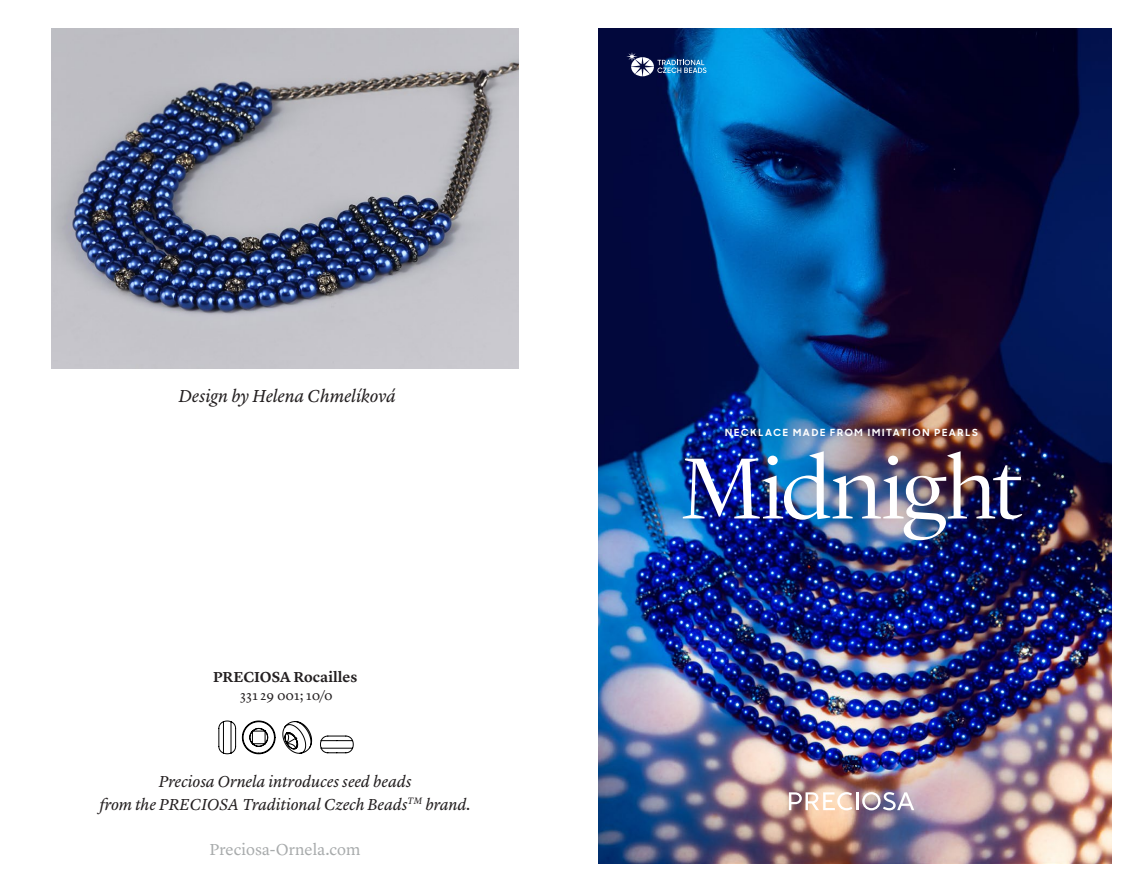
<style>
.page{position:relative;width:1140px;height:893px;background:#fff}
.page>*{position:absolute;margin:0;border:0;box-sizing:border-box;transform-origin:0 0}
.t1{font:300 90px "Lyon Display";color:#fff;scale:1.05 1}
.t2{font:italic 18px "Lyon Text";letter-spacing:-.005em;color:#231f20}
.t3{font:italic 16.5px/22.5px "Lyon Text";letter-spacing:-.005em;color:#231f20;text-align:center}
.t4{font:16.5px "Lyon Text";color:#a8abac}
.t5{font:600 15px "Lyon Text";color:#231f20}
.t6{font:13.5px "Lyon Text";color:#231f20}
.t7{font:700 9.75px "Sharp Sans Display No 1";letter-spacing:.17em;color:#fff;scale:1.05 1}
</style>
<div class="page">
<img style="left:598px;top:28px;width:513px;height:835px">
<hr style="left:855px;top:792px;width:3px;height:18px;background:#fff">
<svg style="left:862px;top:792px;width:52px;height:18px"></svg>
<svg style="left:789px;top:792px;width:63px;height:18px"></svg>
<svg style="left:626px;top:52px;width:80px;height:24px;background:#3f6593"></svg>
<svg style="left:242px;top:721px;width:33px;height:33px"></svg>
<svg style="left:219px;top:721px;width:17px;height:33px"></svg>
<svg style="left:320px;top:736px;width:33px;height:17px"></svg>
<svg style="left:283px;top:721px;width:29px;height:32px"></svg>
<img style="left:51px;top:28px;width:468px;height:341px">
<p class="t2" style="left:178px;top:383px;width:219px">Design by Helena Chmelíková</p>
<p class="t5" style="left:213px;top:665px;width:146px">PRECIOSA Rocailles</p>
<p class="t6" style="left:240px;top:685px;width:94px">331 29 001; 10/0</p>
<p class="t3" style="left:99px;top:769px;width:373px">Preciosa Ornela introduces seed beads<br>from the PRECIOSA Traditional Czech Beads<sup>TM</sup> brand.</p>
<p class="t4" style="left:209px;top:836px;width:152px">Preciosa-Ornela.com</p>
<p class="t7" style="left:725px;top:424px;width:242px">NECKLACE MADE FROM IMITATION PEARLS</p>
<h1 class="t1" style="left:681px;top:423px;width:327px">Midnight</h1>
</div>
